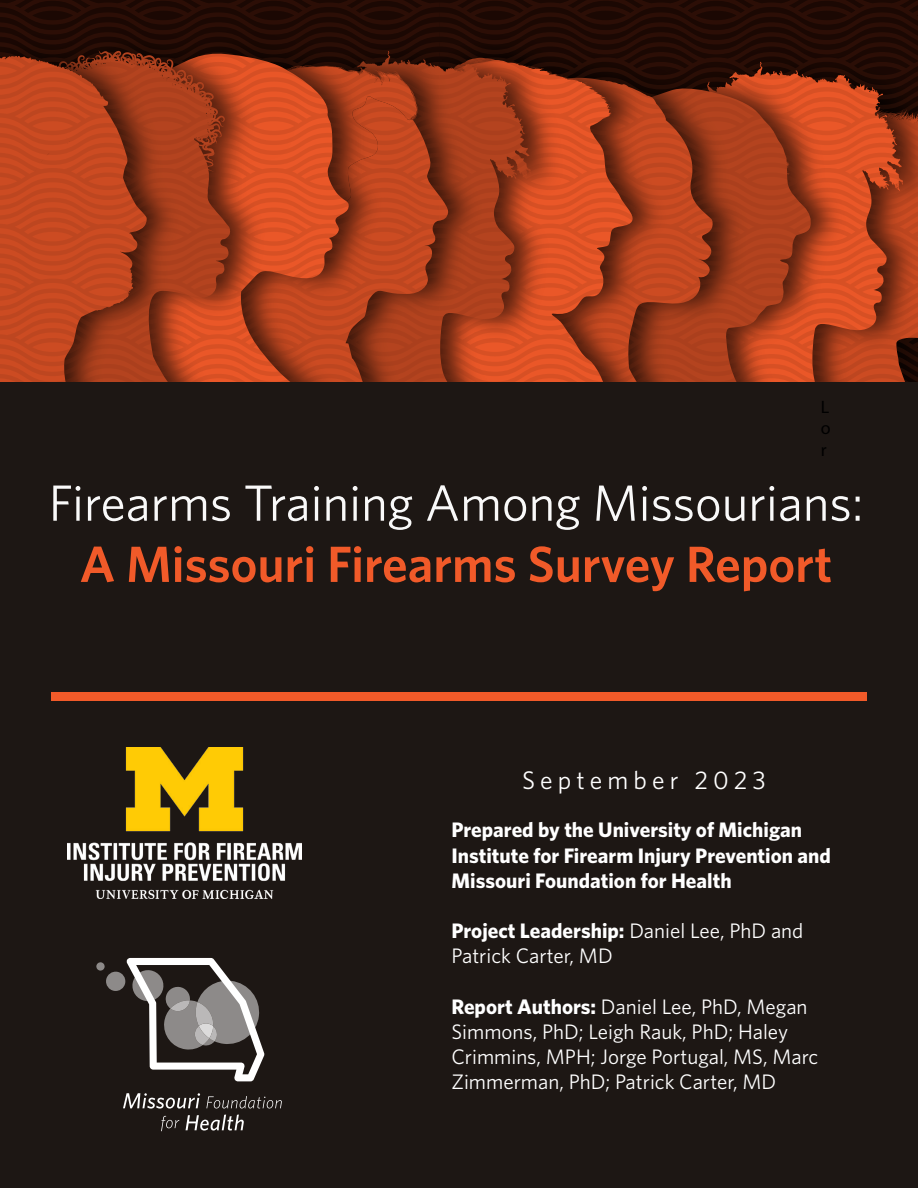
<style>
.page{position:relative;width:918px;height:1188px;background:#fff}
.page>*{position:absolute;margin:0;border:0;box-sizing:border-box;transform-origin:0 0}
.t1{font:51px "Whitney";color:#f9f9f9}
.t2{font:600 51px "Whitney";color:#f15a29}
.t3{font:25.5px "Whitney";letter-spacing:.2em;color:#fff}
.t4{font:21px/25.2px "Whitney";color:#fff}
.t5{font:700 21px/25.2px "Whitney";color:#fff}
.t6{font:18px/21.6px "Myriad Pro";color:#000;text-align:justify}
.s1{font-weight:700}
</style>
<div class="page">
<div style="left:0;top:677px;width:918px;height:511px;background:#1d1714"></div>
<div style="left:0;top:0;width:918px;height:713px;background:#1d1714"></div>
<svg style="left:0;top:0;width:918px;height:382px;background:#993819"></svg>
<svg style="left:123px;top:1093px;width:77px;height:16px"></svg>
<svg style="left:206px;top:1096px;width:76px;height:13px"></svg>
<svg style="left:161px;top:1116px;width:18px;height:15px"></svg>
<svg style="left:186px;top:1115px;width:58px;height:16px"></svg>
<svg style="left:96px;top:962px;width:9px;height:9px"></svg>
<svg style="left:106px;top:958px;width:158px;height:123px"></svg>
<img style="left:68px;top:747px;width:233px;height:151px">
<div style="left:51px;top:692px;width:816px;height:8px;background:#f15a29"></div>
<p class="t6" style="left:821px;top:396px;width:11px">L o r</p>
<h1 class="t1" style="left:49px;top:469px;width:816px">Firearms Training Among Missourians:</h1>
<h1 class="t2" style="left:80px;top:530px;width:754px">A Missouri Firearms Survey Report</h1>
<p class="t3" style="left:522px;top:763px;width:245px">September 2023</p>
<p class="t5" style="left:452px;top:817px;width:381px">Prepared by the University of Michigan<br>Institute for Firearm Injury Prevention and<br>Missouri Foundation for Health</p>
<p class="t4" style="left:452px;top:918px;width:353px"><span class="s1">Project Leadership:</span> Daniel Lee, PhD and<br>Patrick Carter, MD</p>
<p class="t4" style="left:452px;top:993px;width:368px"><span class="s1">Report Authors:</span> Daniel Lee, PhD, Megan Simmons, PhD; Leigh Rauk, PhD; Haley Crimmins, MPH; Jorge Portugal, MS, Marc Zimmerman, PhD; Patrick Carter, MD</p>
</div>
